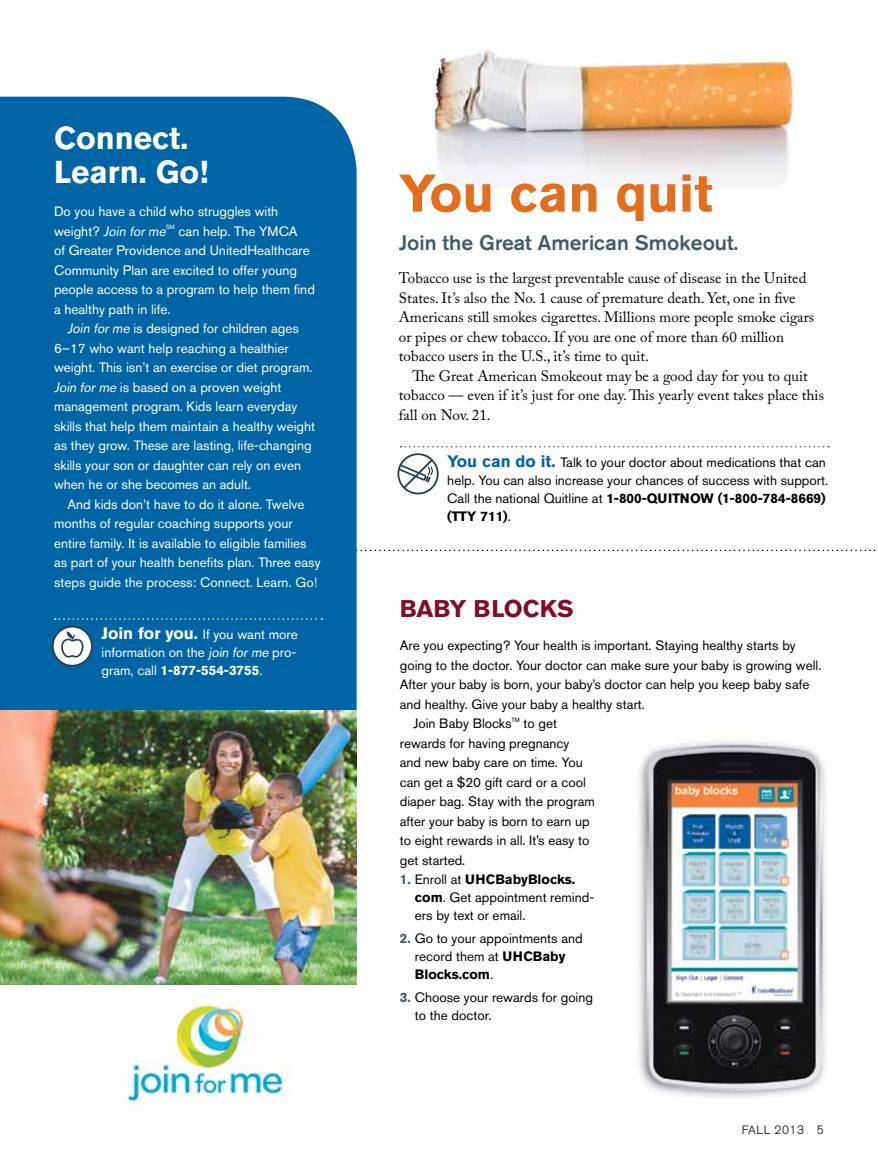
<style>
.page{position:relative;width:878px;height:1161px;background:#fff}
.page>*{position:absolute;margin:0;border:0;box-sizing:border-box;transform-origin:0 0}
.t1{font:700 52.5px "Akzidenz Grotesk BE";color:#e36f1e}
.t2{font:700 31.5px/34.5px "Akzidenz Grotesk BE";color:#fff}
.t3{font:700 24px "Akzidenz Grotesk BE";color:#830b2c}
.t4{font:500 21px "Akzidenz Grotesk BE";color:#425a69}
.t5{font:15px/19.5px "Adobe Caslon Pro";color:#000}
.t6{font:13.5px/19.5px "Akzidenz Grotesk BE";color:#fff}
.t7{font:13.5px/18px "Akzidenz Grotesk BE";color:#000}
.t8{font:300 12px "Akzidenz Grotesk BE";letter-spacing:.04em;color:#000}
.t9{font:6.15px "Akzidenz Grotesk BE";color:#000}
.t10{font:6.15px "Akzidenz Grotesk BE";color:#fff}
.s1{font-style:italic}
.s2{font-weight:700;font-size:16.5px}
.s3{font-weight:700}
.s4{font-weight:700;font-size:16.5px;color:#0065a4}
.s5{font-weight:700;color:#425a69}
</style>
<div class="page">
<img style="left:639px;top:741px;width:187px;height:356px">
<svg style="left:356px;top:550px;width:520px;height:1px"></svg>
<div style="left:0;top:97px;width:356px;height:614px;background:#0065a4"></div>
<img style="left:0;top:711px;width:356px;height:273px">
<img style="left:434px;top:50px;width:363px;height:140px">
<svg style="left:55px;top:618px;width:267px;height:2px"></svg>
<svg style="left:52px;top:626px;width:41px;height:41px"></svg>
<img style="left:117px;top:993px;width:172px;height:118px">
<svg style="left:400px;top:446px;width:429px;height:1px"></svg>
<svg style="left:397px;top:453px;width:41px;height:41px"></svg>
<h2 class="t2" style="left:54px;top:121px;width:156px">Connect.<br>Learn. Go!</h2>
<p class="t6" style="left:54px;top:202px;width:226px">Do you have a child who struggles with weight? <span class="s1">Join for me</span></p>
<p class="t10" style="left:166px;top:224px;width:11px">SM</p>
<p class="t6" style="left:54px;top:221px;width:262px;text-indent:125px">can help. The YMCA<br>of Greater Providence and UnitedHealthcare Community Plan are excited to offer young people access to a program to help them find a healthy path in life.</p>
<p class="t6" style="left:54px;top:319px;width:263px;text-indent:14px"><span class="s1">Join for me</span> is designed for children ages 6–17 who want help reaching a healthier weight. This isn’t an exercise or diet program.<br><span class="s1">Join for me</span> is based on a proven weight management program. Kids learn everyday skills that help them maintain a healthy weight as they grow. These are lasting, life-changing skills your son or daughter can rely on even when he or she becomes an adult.</p>
<p class="t6" style="left:54px;top:494px;width:268px;text-indent:14px">And kids don’t have to do it alone. Twelve months of regular coaching supports your entire family. It is available to eligible families as part of your health benefits plan. Three easy steps guide the process: Connect. Learn. Go!</p>
<p class="t6" style="left:102px;top:626px;width:198px;line-height:18px;text-align:justify"><span class="s2">Join for you.</span> If you want more information on the <span class="s1">join for me</span> pro&shy;gram, call <span class="s3">1-877-554-3755</span>.</p>
<h1 class="t1" style="left:399px;top:163px;width:315px">You can quit</h1>
<h3 class="t4" style="left:399px;top:230px;width:341px">Join the Great American Smokeout.</h3>
<p class="t5" style="left:399px;top:268px;width:417px">Tobacco use is the largest preventable cause of disease in the United States. It’s also the No. 1 cause of premature death. Yet, one in five Americans still smokes cigarettes. Millions more people smoke cigars or pipes or chew tobacco. If you are one of more than 60 million tobacco users in the U.S., it’s time to quit.</p>
<p class="t5" style="left:399px;top:366px;width:426px;text-indent:14px">The Great American Smokeout may be a good day for you to quit tobacco — even if it’s just for one day. This yearly event takes place this fall on Nov. 21.</p>
<p class="t7" style="left:447px;top:453px;width:382px"><span class="s4">You can do it.</span> Talk to your doctor about medications that can help. You can also increase your chances of success with support.<br>Call the national Quitline at <span class="s3">1-800-QUITN OW (1-800-784-8669) (TTY 711)</span>.</p>
<h3 class="t3" style="left:400px;top:595px;width:35px">Baby</h3>
<h3 class="t3" style="left:473px;top:595px;width:36px">Block</h3>
<h3 class="t3" style="left:557px;top:595px;width:18px">s</h3>
<p class="t7" style="left:400px;top:637px;width:397px">Are you expecting? Your health is important. Staying healthy starts by</p>
<p class="t7" style="left:400px;top:656px;width:423px">going to the doctor. Your doctor can make sure your baby is growing well.</p>
<p class="t7" style="left:400px;top:676px;width:411px">After your baby is born, your baby’s doctor can help you keep baby safe</p>
<p class="t7" style="left:400px;top:695px;width:246px">and healthy. Give your baby a healthy start.</p>
<p class="t7" style="left:413px;top:715px;width:100px">Join Baby Blocks</p>
<p class="t9" style="left:511px;top:716px;width:10px">TM</p>
<p class="t7" style="left:400px;top:714px;width:196px;line-height:19.5px;text-indent:124px">to get rewards for having pregnancy<br>and new baby care on time. You can get a $20 gift card or a cool diaper bag. Stay with the program after your baby is born to earn up to eight rewards in all. It’s easy to get started.</p>
<p class="t7" style="left:415px;top:870px;width:181px;text-indent:-15px"><span class="s5">1.</span> Enroll at <span class="s3">UHCBabyBlocks. com</span>. Get appointment remind&shy;ers by text or email.</p>
<p class="t7" style="left:415px;top:929px;width:169px;text-indent:-15px"><span class="s5">2.</span> Go to your appointments and record them at <span class="s3">UHCBaby<br>Blocks.com</span>.</p>
<p class="t7" style="left:415px;top:988px;width:180px;text-indent:-15px"><span class="s5">3.</span> Choose your rewards for going to the doctor.</p>
<p class="t8" style="left:741px;top:1123px;width:84px">FALL 2013 5</p>
</div>
